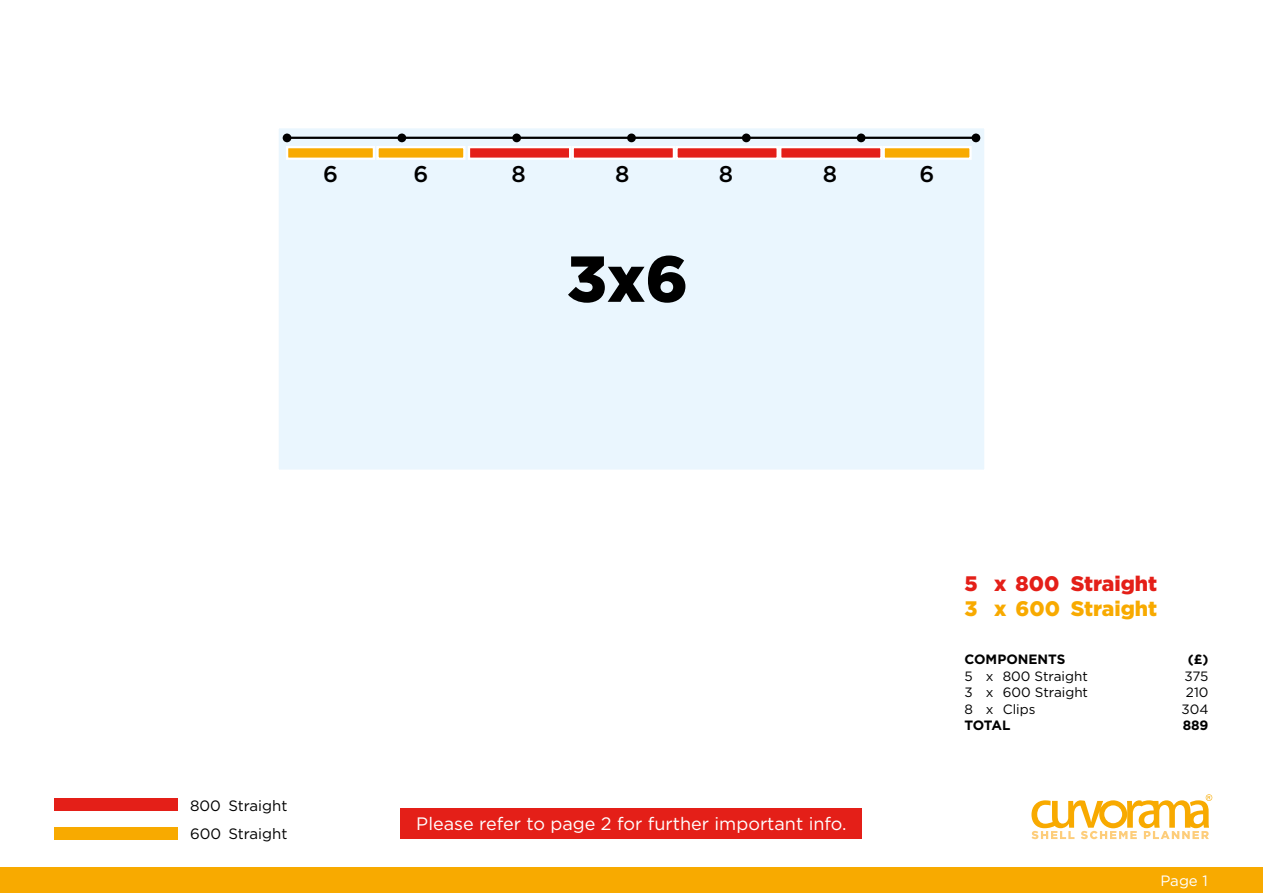
<style>
.page{position:relative;width:1263px;height:893px;background:#fff}
.page>*{position:absolute;margin:0;border:0;box-sizing:border-box;transform-origin:0 0}
.t1{font:900 64.8px "Gotham";color:#000}
.t2{font:500 22.8px "Gotham";color:#000}
.t3{font:900 21px "Gotham";color:#e41f18}
.t4{font:900 21px "Gotham";color:#f8aa00}
.t5{font:18px "Gotham";color:#fff}
.t6{font:15px/28.7px "Gotham";color:#000}
.t7{font:15px "Gotham";color:#fff}
.t8{font:13.5px "Gotham";color:#000}
.t9{font:700 13.5px "Gotham";color:#000}
</style>
<div class="page">
<div style="left:277px;top:126px;width:709px;height:346px;background:#eaf6fe;border:2px solid #fff"></div>
<div style="left:54px;top:798px;width:123px;height:12px;background:#e41f18"></div>
<div style="left:54px;top:827px;width:123px;height:12px;background:#f8aa00"></div>
<svg style="left:1031px;top:794px;width:181px;height:45px"></svg>
<div style="left:0;top:867px;width:1263px;height:26px;background:#f8aa00"></div>
<div style="left:400px;top:808px;width:462px;height:30px;background:#e41f18"></div>
<hr style="left:284px;top:137px;width:689px;height:2px;background:#000">
<div style="left:283px;top:134px;width:8px;height:8px;background:#000;border-radius:50%"></div>
<div style="left:397px;top:134px;width:9px;height:8px;background:#000;border-radius:50%"></div>
<div style="left:512px;top:134px;width:9px;height:8px;background:#000;border-radius:50%"></div>
<div style="left:627px;top:134px;width:9px;height:8px;background:#000;border-radius:50%"></div>
<div style="left:742px;top:134px;width:9px;height:8px;background:#000;border-radius:50%"></div>
<div style="left:857px;top:134px;width:8px;height:8px;background:#000;border-radius:50%"></div>
<div style="left:971px;top:134px;width:9px;height:8px;background:#000;border-radius:50%"></div>
<div style="left:468px;top:146px;width:103px;height:14px;background:#e41f18;border:2px solid #fff"></div>
<div style="left:572px;top:146px;width:103px;height:14px;background:#e41f18;border:2px solid #fff"></div>
<div style="left:675px;top:146px;width:104px;height:14px;background:#e41f18;border:2px solid #fff"></div>
<div style="left:779px;top:146px;width:103px;height:14px;background:#e41f18;border:2px solid #fff"></div>
<div style="left:376px;top:146px;width:89px;height:14px;background:#f8aa00;border:2px solid #fff"></div>
<div style="left:286px;top:146px;width:89px;height:14px;background:#f8aa00;border:2px solid #fff"></div>
<div style="left:882px;top:146px;width:90px;height:14px;background:#f8aa00;border:2px solid #fff"></div>
<p class="t2" style="left:323px;top:161px;width:16px">6</p>
<p class="t2" style="left:413px;top:161px;width:16px">6</p>
<p class="t2" style="left:511px;top:161px;width:16px">8</p>
<p class="t2" style="left:615px;top:161px;width:16px">8</p>
<p class="t2" style="left:719px;top:161px;width:16px">8</p>
<p class="t2" style="left:823px;top:161px;width:16px">8</p>
<p class="t2" style="left:920px;top:161px;width:16px">6</p>
<h1 class="t1" style="left:567px;top:234px;width:123px">3x6</h1>
<p class="t6" style="left:190px;top:791px;width:99px">800 Straight<br>600 Straight</p>
<p class="t5" style="left:416px;top:812px;width:432px">Please refer to page 2 for further important info.</p>
<p class="t3" style="left:964px;top:569px;width:194px">5 x 800 Straight</p>
<p class="t4" style="left:964px;top:594px;width:194px">3 x 600 Straight</p>
<p class="t9" style="left:964px;top:651px;width:102px">COMPONENTS</p>
<p class="t9" style="left:1188px;top:651px;width:22px">(£)</p>
<p class="t8" style="left:964px;top:667px;width:125px">5 x 800 Straight</p>
<p class="t8" style="left:1184px;top:667px;width:25px">375</p>
<p class="t8" style="left:964px;top:684px;width:125px">3 x 600 Straight</p>
<p class="t8" style="left:1186px;top:684px;width:24px">210</p>
<p class="t8" style="left:964px;top:700px;width:73px">8 x Clips</p>
<p class="t8" style="left:1181px;top:700px;width:28px">304</p>
<p class="t9" style="left:964px;top:717px;width:47px">TOTAL</p>
<p class="t9" style="left:1183px;top:717px;width:27px">889</p>
<p class="t7" style="left:1160px;top:871px;width:49px">Page 1</p>
</div>
